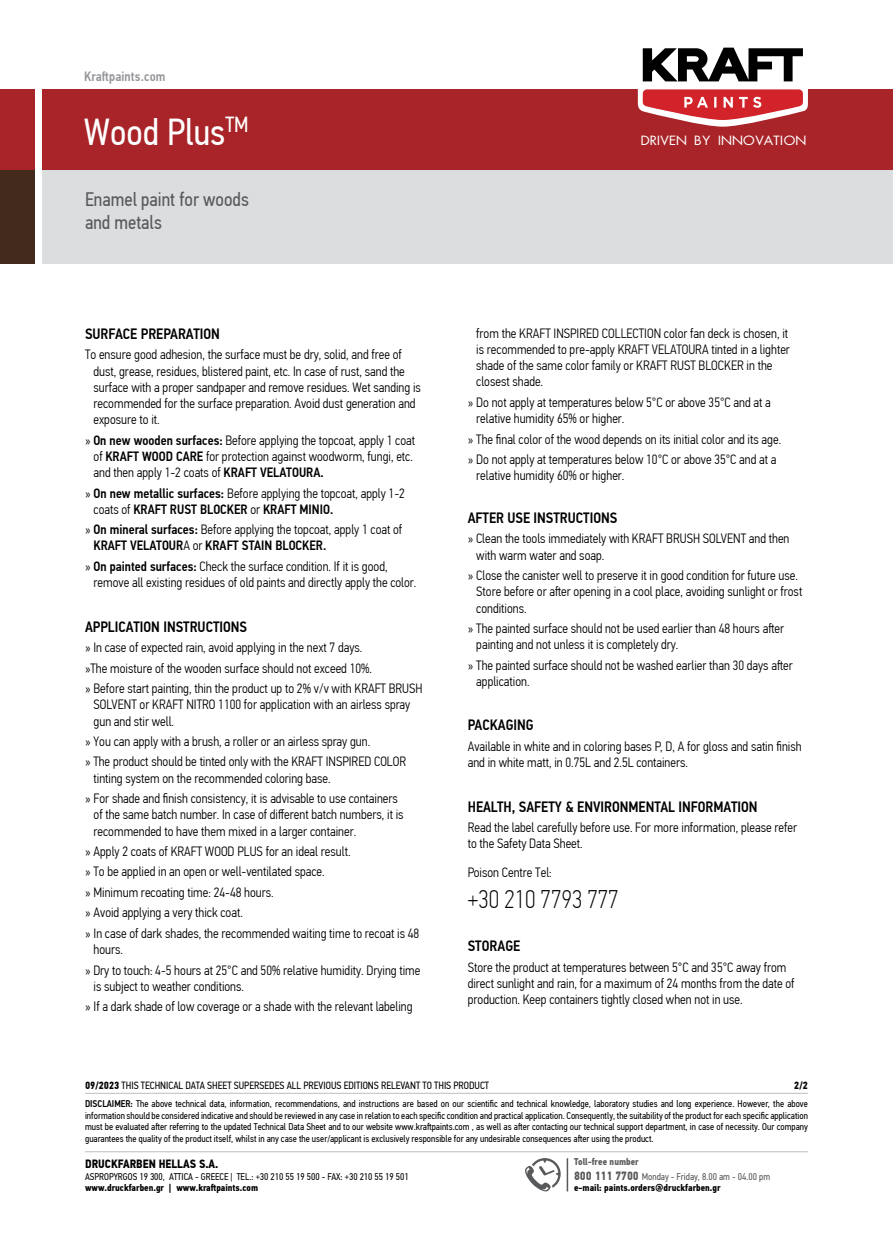
<style>
.page{position:relative;width:893px;height:1234px;background:#fff}
.page>*{position:absolute;margin:0;border:0;box-sizing:border-box;transform-origin:0 0}
.t1{font:37.5px "PF Din Text Cond Pro";color:#fff}
.t2{font:100 25.5px "PF Din Text Cond Pro";color:#000}
.t3{font:19.5px/22.5px "PF Din Text Cond Pro";color:#58595b}
.t4{font:500 15px "PF Din Text Cond Pro";color:#000}
.t5{font:300 13.5px/16.2px "PF Din Text Cond Pro";color:#000}
.t6{font:500 13.5px/16.2px "PF Din Text Cond Pro";color:#000}
.t7{font:13.5px "UB Future";color:#fff;scale:1.1 1}
.t8{font:500 13.5px "PF Din Text Cond Pro";letter-spacing:.01em;color:#939598}
.t9{font:700 12px "PF Din Text Cond Pro";color:#000}
.t10{font:10.5px "PF Din Text Cond Pro";color:#000}
.t11{font:700 10.5px "PF Din Text Cond Pro";color:#000}
.t12{font:9.75px/11.7px "PF Din Text Cond Pro";color:#000}
.t13{font:700 9.75px/11.7px "PF Din Text Cond Pro";color:#000}
.t14{font:700 9.75px "PF Din Text Cond Pro";color:#58595b}
.s1{font-weight:500}
.s2{font-weight:300}
.s3{font-weight:700}
.s4{font-size:12px;color:#58595b}
.s5{font-weight:400;color:#58595b}
</style>
<div class="page">
<div style="left:43px;top:89px;width:850px;height:81px;background:#a82428"></div>
<div style="left:0;top:89px;width:34px;height:81px;background:#a82428"></div>
<svg style="left:638px;top:47px;width:170px;height:80px"></svg>
<div style="left:43px;top:170px;width:850px;height:94px;background:#dcddde"></div>
<hr style="left:85px;top:1151px;width:723px;height:1px;background:#bcbec0">
<svg style="left:525px;top:1158px;width:36px;height:34px"></svg>
<hr style="left:567px;top:1157px;width:1px;height:34px;background:#58595b">
<hr style="left:85px;top:1092px;width:723px;height:1px;background:#bcbec0">
<div style="left:0;top:170px;width:34px;height:94px;background:#432a1d"></div>
<p class="t8" style="left:84px;top:69px;width:83px">Kraftpaints.com</p>
<p class="t1" style="left:84px;top:109px;width:166px">Wood Plus<sup>TM</sup></p>
<p class="t3" style="left:85px;top:188px;width:165px">Enamel paint for woods and metals</p>
<p class="t4" style="left:85px;top:324px;width:136px">SURFACE PREPARATION</p>
<p class="t5" style="left:94px;top:346px;width:329px;text-indent:-9px">To ensure good adhesion, the surface must be dry, solid, and free of dust, grease, residues, blistered paint, etc. In case of rust, sand the surface with a proper sandpaper and remove residues. Wet sanding is recommended for the surface preparation. Avoid dust generation and exposure to it.</p>
<p class="t5" style="left:94px;top:432px;width:323px;text-indent:-9px">» <span class="s1">On new wooden surfaces:</span> Before applying the topcoat, apply 1 coat of <span class="s1">KRAFT WOOD CARE</span> for protection against woodworm, fungi, etc. and then apply 1-2 coats of <span class="s1">KRAFT VELATOURA.</span></p>
<p class="t6" style="left:94px;top:485px;width:313px;text-indent:-9px"><span class="s2">»</span> On new metallic surfaces: <span class="s2">Before applying the topcoat, apply 1-2 coats of</span> KRAFT RUST BLOCKER <span class="s2">or</span> KRAFT MINIO.</p>
<p class="t6" style="left:94px;top:521px;width:310px;text-indent:-9px"><span class="s2">»</span> On mineral surfaces: <span class="s2">Before applying the topcoat, apply 1 coat of<br></span>KRAFT VELATOUR<span class="s2">A or</span> KRAFT STAIN BLOCKER.</p>
<p class="t5" style="left:94px;top:558px;width:324px;text-indent:-9px">» <span class="s1">On painted surfaces:</span> Check the surface condition. If it is good, remove all existing residues of old paints and directly apply the color.</p>
<p class="t4" style="left:85px;top:617px;width:164px">APPLICATION INSTRUCTIONS</p>
<p class="t5" style="left:85px;top:639px;width:279px">» Ιn case of expected rain, avoid applying in the next 7 days.</p>
<p class="t5" style="left:85px;top:659px;width:289px">»The moisture of the wooden surface should not exceed 10%.</p>
<p class="t5" style="left:94px;top:680px;width:331px;text-indent:-9px">» Before start painting, thin the product up to 2% v/v with KRAFT BRUSH<br>SOLVENT or KRAFT NITRO 1100 for application with an airless spray gun and stir well.</p>
<p class="t5" style="left:85px;top:733px;width:287px">» You can apply with a brush, a roller or an airless spray gun.</p>
<p class="t5" style="left:94px;top:753px;width:314px;text-indent:-9px">» The product should be tinted only with the KRAFT INSPIRED COLOR tinting system on the recommended coloring base.</p>
<p class="t5" style="left:94px;top:790px;width:312px;text-indent:-9px">» For shade and finish consistency, it is advisable to use containers of the same batch number. In case of different batch numbers, it is recommended to have them mixed in a larger container.</p>
<p class="t5" style="left:85px;top:843px;width:267px">» Apply 2 coats of KRAFT WOOD PLUS for an ideal result.</p>
<p class="t5" style="left:85px;top:863px;width:241px">» To be applied in an open or well-ventilated space.</p>
<p class="t5" style="left:85px;top:884px;width:190px">» Minimum recoating time: 24-48 hours.</p>
<p class="t5" style="left:85px;top:904px;width:159px">» Avoid applying a very thick coat.</p>
<p class="t5" style="left:94px;top:925px;width:327px;text-indent:-9px">» In case of dark shades, the recommended waiting time to recoat is 48 hours.</p>
<p class="t5" style="left:94px;top:961px;width:328px;text-indent:-9px">» Dry to touch: 4-5 hours at 25°C and 50% relative humidity. Drying time is subject to weather conditions.</p>
<p class="t5" style="left:85px;top:998px;width:329px">» If a dark shade of low coverage or a shade with the relevant labeling</p>
<p class="t7" style="left:640px;top:133px;width:152px">DRIVEN BY INNOVATION</p>
<p class="t5" style="left:476px;top:325px;width:315px">from the KRAFT INSPIRED COLLECTION color fan deck is chosen, it is recommended to pre-apply KRAFT VELATOURA tinted in a lighter shade of the same color family or KRAFT RUST BLOCKER in the closest shade.</p>
<p class="t5" style="left:476px;top:394px;width:296px;text-indent:-9px">» Do not apply at temperatures below 5°C or above 35°C and at a relative humidity 65% or higher.</p>
<p class="t5" style="left:468px;top:431px;width:315px">» The final color of the wood depends on its initial color and its age.</p>
<p class="t5" style="left:476px;top:451px;width:302px;text-indent:-9px">» Do not apply at temperatures below 10°C or above 35°C and at a relative humidity 60% or higher.</p>
<p class="t4" style="left:468px;top:508px;width:151px">AFTER USE INSTRUCTIONS</p>
<p class="t5" style="left:476px;top:530px;width:315px;text-indent:-9px">» Clean the tools immediately with KRAFT BRUSH SOLVENT and then with warm water and soap.</p>
<p class="t5" style="left:476px;top:567px;width:328px;text-indent:-9px">» Close the canister well to preserve it in good condition for future use.<br>Store before or after opening in a cool place, avoiding sunlight or frost conditions.</p>
<p class="t5" style="left:476px;top:620px;width:309px;text-indent:-9px">» The painted surface should not be used earlier than 48 hours after painting and not unless it is completely dry.</p>
<p class="t5" style="left:476px;top:657px;width:318px;text-indent:-9px">» The painted surface should not be washed earlier than 30 days after application.</p>
<p class="t4" style="left:468px;top:716px;width:67px">PACKAGING</p>
<p class="t5" style="left:468px;top:738px;width:335px">Available in white and in coloring bases P, D, A for gloss and satin finish and in white matt, in 0.75L and 2.5L containers.</p>
<p class="t4" style="left:468px;top:797px;width:291px">HEALTH, SAFETY &amp; ENVIRONMENTAL INFORMATION</p>
<p class="t5" style="left:468px;top:819px;width:331px">Read the label carefully before use. For more information, please refer to the Safety Data Sheet.</p>
<p class="t5" style="left:468px;top:864px;width:85px">Poison Centre Tel:</p>
<p class="t2" style="left:468px;top:884px;width:152px">+30 210 7793 777</p>
<p class="t4" style="left:468px;top:937px;width:54px">STORAGE</p>
<p class="t5" style="left:468px;top:959px;width:328px">Store the product at temperatures between 5°C and 35°C away from direct sunlight and rain, for a maximum of 24 months from the date of production. Keep containers tightly closed when not in use.</p>
<p class="t10" style="left:85px;top:1078px;width:406px"><span class="s3">09/2023</span> ΤHIS TECHNICAL DATA SHEET SUPERSEDES ALL PREVIOUS EDITIONS RELEVANT TO THIS PRODUCT</p>
<p class="t11" style="left:794px;top:1078px;width:15px">2/2</p>
<p class="t12" style="left:85px;top:1097px;width:724px;text-align:justify"><span class="s1">DISCLAIMER:</span> The above technical data, information, recommendations, and instructions are based on our scientific and technical knowledge, laboratory studies and long experience. However, the above information should be considered indicative and should be reviewed in any case in relation to each specific condition and practical application. Consequently, the suitability of the product for each specific application must be evaluated after referring to the updated Technical Data Sheet and to our website www.kraftpaints.com , as well as after contacting our technical support department, in case of necessity. Our company guarantees the quality of the product itself, whilst in any case the user/applicant is exclusively responsible for any undesirable consequences after using the product.</p>
<p class="t9" style="left:85px;top:1156px;width:135px">DRUCKFARBEN HELLAS S.A.</p>
<p class="t12" style="left:85px;top:1170px;width:325px">ASPROPYRGOS 19 300, ATTICA - GREECE | TEL.: +30 210 55 19 500 - FAX: +30 210 55 19 501 <span class="s3">www.druckfarben.gr | www.kraftpaints.com</span></p>
<p class="t14" style="left:574px;top:1155px;width:66px">Toll-free number</p>
<p class="t13" style="left:574px;top:1170px;width:198px"><span class="s4">800 111 7700</span> <span class="s5">Monday - Friday, 8.00 am - 04.00 pm </span>e-mail: paints.orders@druckfarben.gr</p>
</div>
